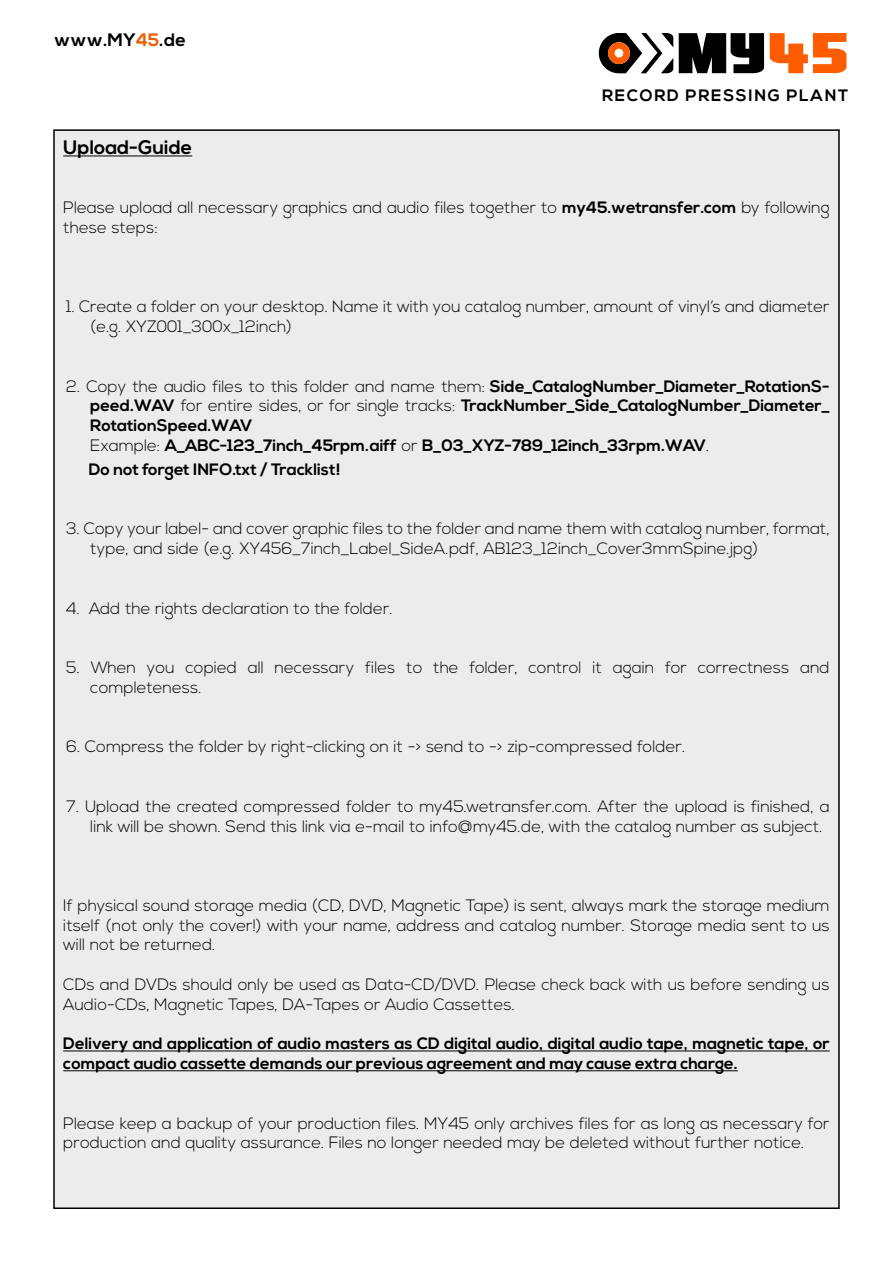
<style>
.page{position:relative;width:893px;height:1263px;background:#fff}
.page>*{position:absolute;margin:0;border:0;box-sizing:border-box;transform-origin:0 0}
.t1{font:700 19.5px "Nexa";color:#000}
.t2{font:700 18px "Nexa";color:#000}
.t3{font:300 16.5px/19.8px "Nexa";color:#000}
.t4{font:700 16.5px/19.8px "Nexa";color:#000}
.t5{font:700 16.5px "Nexa";letter-spacing:.1em;color:#000}
.s1{color:#eb5e04}
.s2{font-weight:700}
.s3{font-weight:300}
</style>
<div class="page">
<svg style="left:598px;top:33px;width:249px;height:40px"></svg>
<div style="left:54px;top:130px;width:785px;height:1078px;background:#ececed"></div>
<hr style="left:63px;top:155px;width:129px;height:1px;background:#000">
<hr style="left:63px;top:1050px;width:767px;height:1px;background:#000">
<hr style="left:63px;top:1070px;width:675px;height:1px;background:#000">
<p class="t2" style="left:54px;top:30px;width:133px">www.MY<span class="s1">45</span>.de</p>
<p class="t1" style="left:63px;top:136px;width:131px">Upload-Guide</p>
<p class="t5" style="left:602px;top:85px;width:248px">Record pressing plant</p>
<p class="t3" style="left:63px;top:199px;width:768px">Please upload all necessary graphics and audio files together to <span class="s2">my45.wetransfer.com</span> by following these steps:</p>
<p class="t3" style="left:90px;top:298px;width:741px;text-indent:-24px">1. Create a folder on your desktop. Name it with you catalog number, amount of vinyl’s and diameter (e.g. XYZ001_300x_12inch)</p>
<p class="t4" style="left:90px;top:377px;width:741px;text-indent:-24px"><span class="s3">2. Copy the audio files to this folder and name them:</span> Side_CatalogNumber_Diameter_RotationS&shy;peed.WAV <span class="s3">for entire sides, or for single tracks:</span> TrackNumber_Side_CatalogNumber_Diameter_ RotationSpeed.WAV<br><span class="s3">Example:</span> A_ABC-123_7inch_45rpm.aiff <span class="s3">or</span> B_03_XYZ-789_12inch_33rpm.WAV<span class="s3">.</span></p>
<p class="t4" style="left:72px;top:460px;width:270px">Do not forget IN FO.txt / Tracklist!</p>
<p class="t3" style="left:90px;top:520px;width:741px;text-indent:-24px">3. Copy your label- and cover graphic files to the folder and name them with catalog number, format, type, and side (e.g. XY456_7inch_Label_SideA.pdf, AB123_12inch_Cover3mmSpine.jpg)</p>
<p class="t3" style="left:66px;top:599px;width:328px">4. Add the rights declaration to the folder.</p>
<p class="t3" style="left:90px;top:658px;width:741px;text-indent:-24px">5. When you copied all necessary files to the folder, control it again for correctness and completeness.</p>
<p class="t3" style="left:66px;top:737px;width:620px">6. Compress the folder by right-clicking on it -&gt; send to -&gt; zip-compressed folder.</p>
<p class="t3" style="left:90px;top:797px;width:741px;text-indent:-24px">7. Upload the created compressed folder to my45.wetransfer.com. After the upload is finished, a link will be shown. Send this link via e-mail to info@my45.de, with the catalog number as subject.</p>
<p class="t3" style="left:63px;top:896px;width:768px;text-align:justify">If physical sound storage media (CD, DVD, Magnetic Tape) is sent, always mark the storage medium itself (not only the cover!) with your name, address and catalog number. Storage media sent to us will not be returned.</p>
<p class="t3" style="left:63px;top:975px;width:768px">CDs and DVDs should only be used as Data-CD/DVD. Please check back with us before sending us<br>Audio-CDs, Magnetic Tapes, DA-Tapes or Audio Cassettes.</p>
<p class="t4" style="left:63px;top:1034px;width:768px">Delivery and application of audio masters as CD digital audio, digital audio tape, magnetic tape, or compact audio cassette demands our previous agreement and may cause extra charge.</p>
<p class="t3" style="left:63px;top:1114px;width:768px">Please keep a backup of your production files. MY45 only archives files for as long as necessary for production and quality assurance. Files no longer needed may be deleted without further notice.</p>
</div>
